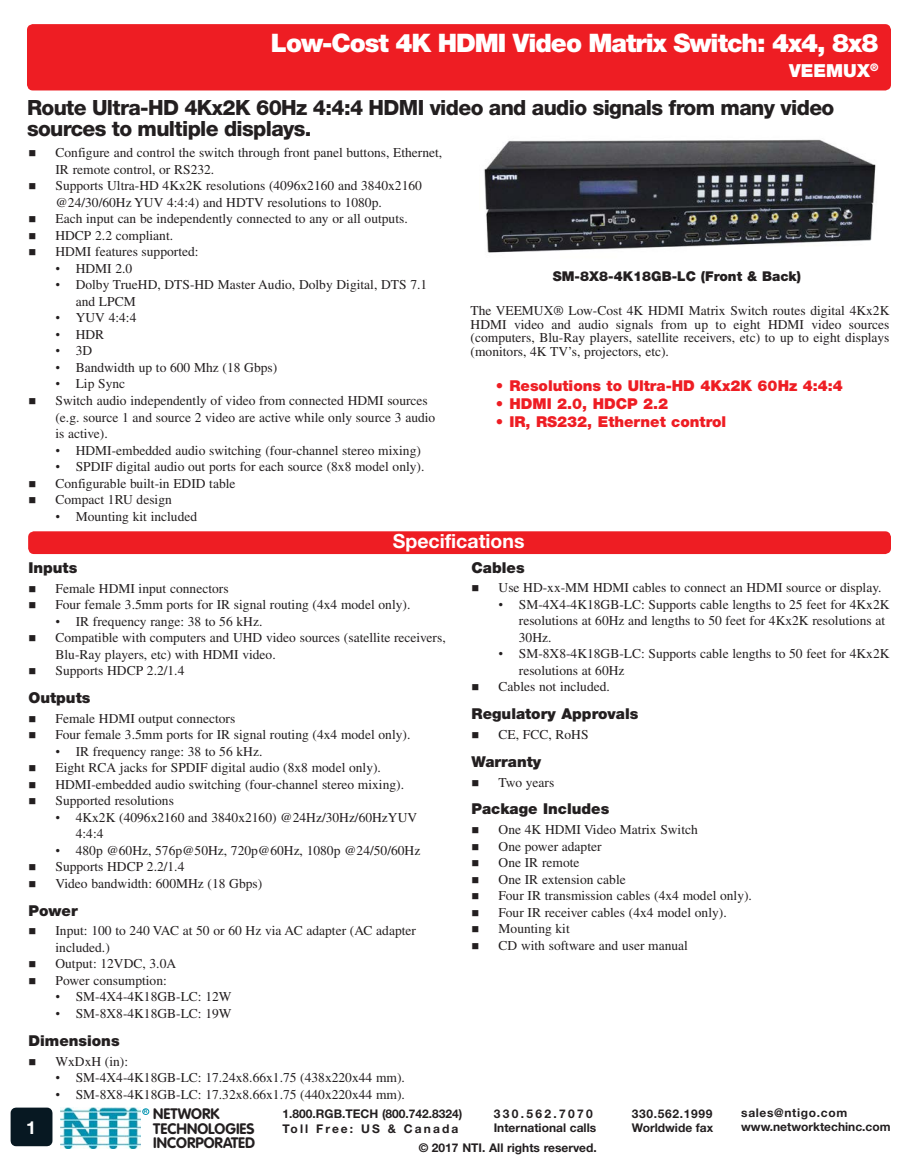
<style>
.page{position:relative;width:918px;height:1175px;background:#fff}
.page>*{position:absolute;margin:0;border:0;box-sizing:border-box;transform-origin:0 0}
.t1{font:900 25.5px "Helvetica Neue LT Std";letter-spacing:-.04em;color:#fff}
.Sub-head{font:800 21px/21px "Helvetica Neue LT Std";letter-spacing:-.03em;color:#231f20}
.Page_Bar_Header{font:700 19.5px "Helvetica Neue LT Std";color:#fff}
.Title-sub{font:900 18px "Helvetica Neue LT Std";color:#fff}
.t2{font:700 18px "Helvetica Neue LT Std";color:#fff}
.Call_out_bullets{font:900 15px "Helvetica Neue LT Std";color:#ee1d23}
.Body_Sub_Header{font:900 15px "Helvetica Neue LT Std";color:#231f20}
.t3{font:700 15px/14.7px "VAG Rounded Std";color:#231f20}
._1st_Level_Bullet{font:13.5px/16.5px "Times LT Std";color:#231f20}
._2nd_Level_Bullet{font:13.5px/16.5px "Times LT Std";color:#231f20}
.F___A_Paragraph{font:13.5px/13.5px "Times LT Std";color:#231f20;text-align:justify}
.t4{font:900 13.5px "Helvetica Neue LT Std";color:#231f20}
.t5{font:700 12px "Helvetica Neue LT Std";color:#231f20}
.t6{font:700 12px "Helvetica Neue LT Std";letter-spacing:.055em;color:#231f20}
.t7{font:700 12px "Helvetica Neue LT Std";letter-spacing:.175em;color:#231f20}
.t8{font:700 12px "Helvetica Neue LT Std";letter-spacing:.195em;color:#231f20}
.t9{font:700 4.95px "Helvetica Neue LT Std";color:#0093b0}
.s1{font-family:"Times New Roman"}
</style>
<div class="page">
<div style="left:142px;top:1108px;width:7px;height:6px;border:1px solid #0093b0;border-radius:50%"></div>
<img style="left:60px;top:1107px;width:81px;height:41px">
<div style="left:11px;top:1107px;width:41px;height:39px;background:#071822"></div>
<div style="left:27px;top:24px;width:864px;height:66px;background:#ee1d23;border-radius:6px"></div>
<div style="left:28px;top:531px;width:863px;height:23px;background:#ee1d23;border-radius:6px"></div>
<img style="left:484px;top:139px;width:392px;height:114px">
<p class="t1" style="left:271px;top:28px;width:609px">Low-Cost 4K HDMI Video Matrix Switch: 4x4, 8x8</p>
<p class="Title-sub" style="left:789px;top:60px;width:91px">VEEMUX<sup>®</sup></p>
<p class="Sub-head" style="left:27px;top:97px;width:809px">Route Ultra-HD 4Kx2K 60Hz 4:4:4 HDMI video and audio signals from many video sources to multiple displays.</p>
<p class="_1st_Level_Bullet" style="left:55px;top:144px;width:388px">Configure and control the switch through front panel buttons, Ethernet,<br>IR remote control, or RS232.</p>
<p class="_1st_Level_Bullet" style="left:55px;top:177px;width:368px">Supports Ultra-HD 4Kx2K resolutions (4096x2160 and 3840x2160 @24/30/60Hz YUV 4:4:4) and HDTV resolutions to 1080p.</p>
<p class="_1st_Level_Bullet" style="left:55px;top:210px;width:354px">Each input can be independently connected to any or all outputs.</p>
<p class="_1st_Level_Bullet" style="left:55px;top:227px;width:119px">HDCP 2.2 compliant.</p>
<p class="_1st_Level_Bullet" style="left:55px;top:243px;width:145px">HDMI features supported:</p>
<p class="_2nd_Level_Bullet" style="left:55px;top:260px;width:78px"><span class="s1">•</span> HDMI 2.0</p>
<p class="_2nd_Level_Bullet" style="left:76px;top:276px;width:353px;text-indent:-20px"><span class="s1">•</span> Dolby TrueHD, DTS-HD Master Audio, Dolby Digital, DTS 7.1 and LPCM</p>
<p class="_2nd_Level_Bullet" style="left:55px;top:309px;width:82px"><span class="s1">•</span> YUV 4:4:4</p>
<p class="_2nd_Level_Bullet" style="left:55px;top:326px;width:50px"><span class="s1">•</span> HDR</p>
<p class="_2nd_Level_Bullet" style="left:55px;top:342px;width:38px"><span class="s1">•</span> 3D</p>
<p class="_2nd_Level_Bullet" style="left:55px;top:359px;width:223px"><span class="s1">•</span> Bandwidth up to 600 Mhz (18 Gbps)</p>
<p class="_2nd_Level_Bullet" style="left:55px;top:375px;width:71px"><span class="s1">•</span> Lip Sync</p>
<p class="_1st_Level_Bullet" style="left:55px;top:392px;width:381px">Switch audio independently of video from connected HDMI sources (e.g. source 1 and source 2 video are active while only source 3 audio is active).</p>
<p class="_2nd_Level_Bullet" style="left:55px;top:441px;width:367px"><span class="s1">•</span> HDMI-embedded audio switching (four-channel stereo mixing)</p>
<p class="_2nd_Level_Bullet" style="left:55px;top:458px;width:370px"><span class="s1">•</span> SPDIF digital audio out ports for each source (8x8 model only).</p>
<p class="_1st_Level_Bullet" style="left:55px;top:474px;width:182px">Configurable built-in EDID table</p>
<p class="_1st_Level_Bullet" style="left:55px;top:491px;width:118px">Compact 1RU design</p>
<p class="_2nd_Level_Bullet" style="left:55px;top:507px;width:143px"><span class="s1">•</span> Mounting kit included</p>
<p class="t4" style="left:553px;top:268px;width:250px">SM-8X8-4K18GB-LC (Front &amp; Back)</p>
<p class="F___A_Paragraph" style="left:471px;top:304px;width:420px">The VEEMUX® Low-Cost 4K HDMI Matrix Switch routes digital 4Kx2K HDMI video and audio signals from up to eight HDMI video sources (computers, Blu-Ray players, satellite receivers, etc) to up to eight displays (monitors, 4K TV’s, projectors, etc).</p>
<p class="Call_out_bullets" style="left:496px;top:377px;width:349px">• Resolutions to Ultra-HD 4Kx2K 60Hz 4:4:4</p>
<p class="Call_out_bullets" style="left:496px;top:395px;width:174px">• HDMI 2.0, HDCP 2.2</p>
<p class="Call_out_bullets" style="left:496px;top:413px;width:232px">• IR, RS232, Ethernet control</p>
<p class="Page_Bar_Header" style="left:393px;top:529px;width:133px">Specifications</p>
<p class="Body_Sub_Header" style="left:28px;top:558px;width:50px">Inputs</p>
<p class="_1st_Level_Bullet" style="left:56px;top:579px;width:175px">Female HDMI input connectors</p>
<p class="_1st_Level_Bullet" style="left:56px;top:596px;width:356px">Four female 3.5mm ports for IR signal routing (4x4 model only).</p>
<p class="_2nd_Level_Bullet" style="left:56px;top:612px;width:208px"><span class="s1">•</span> IR frequency range: 38 to 56 kHz.</p>
<p class="_1st_Level_Bullet" style="left:56px;top:629px;width:392px">Compatible with computers and UHD video sources (satellite receivers,<br>Blu-Ray players, etc) with HDMI video.</p>
<p class="_1st_Level_Bullet" style="left:56px;top:662px;width:130px">Supports HDCP 2.2/1.4</p>
<p class="Body_Sub_Header" style="left:28px;top:688px;width:63px">Outputs</p>
<p class="_1st_Level_Bullet" style="left:56px;top:710px;width:181px">Female HDMI output connectors</p>
<p class="_1st_Level_Bullet" style="left:56px;top:726px;width:356px">Four female 3.5mm ports for IR signal routing (4x4 model only).</p>
<p class="_2nd_Level_Bullet" style="left:56px;top:743px;width:208px"><span class="s1">•</span> IR frequency range: 38 to 56 kHz.</p>
<p class="_1st_Level_Bullet" style="left:56px;top:759px;width:327px">Eight RCA jacks for SPDIF digital audio (8x8 model only).</p>
<p class="_1st_Level_Bullet" style="left:56px;top:776px;width:350px">HDMI-embedded audio switching (four-channel stereo mixing).</p>
<p class="_1st_Level_Bullet" style="left:56px;top:792px;width:120px">Supported resolutions</p>
<p class="_2nd_Level_Bullet" style="left:76px;top:809px;width:343px;text-indent:-20px"><span class="s1">•</span> 4Kx2K (4096x2160 and 3840x2160) @24Hz/30Hz/60HzYUV<br>4:4:4</p>
<p class="_2nd_Level_Bullet" style="left:56px;top:842px;width:366px"><span class="s1">•</span> 480p @60Hz, 576p@50Hz, 720p@60Hz, 1080p @24/50/60Hz</p>
<p class="_1st_Level_Bullet" style="left:56px;top:858px;width:130px">Supports HDCP 2.2/1.4</p>
<p class="_1st_Level_Bullet" style="left:56px;top:875px;width:208px">Video bandwidth: 600MHz (18 Gbps)</p>
<p class="Body_Sub_Header" style="left:28px;top:901px;width:51px">Power</p>
<p class="_1st_Level_Bullet" style="left:56px;top:922px;width:362px">Input: 100 to 240 VAC at 50 or 60 Hz via AC adapter (AC adapter included.)</p>
<p class="_1st_Level_Bullet" style="left:56px;top:955px;width:122px">Output: 12VDC, 3.0A</p>
<p class="_1st_Level_Bullet" style="left:56px;top:972px;width:113px">Power consumption:</p>
<p class="_2nd_Level_Bullet" style="left:56px;top:988px;width:178px"><span class="s1">•</span> SM-4X4-4K18GB-LC: 12W</p>
<p class="_2nd_Level_Bullet" style="left:56px;top:1005px;width:178px"><span class="s1">•</span> SM-8X8-4K18GB-LC: 19W</p>
<p class="Body_Sub_Header" style="left:28px;top:1031px;width:93px">Dimensions</p>
<p class="_1st_Level_Bullet" style="left:56px;top:1052px;width:74px">WxDxH (in):</p>
<p class="_2nd_Level_Bullet" style="left:56px;top:1069px;width:351px"><span class="s1">•</span> SM-4X4-4K18GB-LC: 17.24x8.66x1.75 (438x220x44 mm).</p>
<p class="_2nd_Level_Bullet" style="left:56px;top:1085px;width:351px"><span class="s1">•</span> SM-8X8-4K18GB-LC: 17.32x8.66x1.75 (440x220x44 mm).</p>
<p class="Body_Sub_Header" style="left:472px;top:558px;width:55px">Cables</p>
<p class="_1st_Level_Bullet" style="left:499px;top:579px;width:385px">Use HD-xx-MM HDMI cables to connect an HDMI source or display.</p>
<p class="_2nd_Level_Bullet" style="left:519px;top:596px;width:372px;text-indent:-20px"><span class="s1">•</span> SM-4X4-4K18GB-LC: Supports cable lengths to 25 feet for 4Kx2K resolutions at 60Hz and lengths to 50 feet for 4Kx2K resolutions at<br>30Hz.</p>
<p class="_2nd_Level_Bullet" style="left:519px;top:645px;width:372px;text-indent:-20px"><span class="s1">•</span> SM-8X8-4K18GB-LC: Supports cable lengths to 50 feet for 4Kx2K resolutions at 60Hz</p>
<p class="_1st_Level_Bullet" style="left:499px;top:678px;width:113px">Cables not included.</p>
<p class="Body_Sub_Header" style="left:472px;top:705px;width:168px">Regulatory Approvals</p>
<p class="_1st_Level_Bullet" style="left:499px;top:726px;width:91px">CE, FCC, RoHS</p>
<p class="Body_Sub_Header" style="left:472px;top:752px;width:71px">Warranty</p>
<p class="_1st_Level_Bullet" style="left:499px;top:774px;width:57px">Two years</p>
<p class="Body_Sub_Header" style="left:472px;top:800px;width:139px">Package Includes</p>
<p class="_1st_Level_Bullet" style="left:499px;top:821px;width:201px">One 4K HDMI Video Matrix Switch</p>
<p class="_1st_Level_Bullet" style="left:499px;top:838px;width:105px">One power adapter</p>
<p class="_1st_Level_Bullet" style="left:499px;top:854px;width:82px">One IR remote</p>
<p class="_1st_Level_Bullet" style="left:499px;top:871px;width:129px">One IR extension cable</p>
<p class="_1st_Level_Bullet" style="left:499px;top:887px;width:255px">Four IR transmission cables (4x4 model only).</p>
<p class="_1st_Level_Bullet" style="left:499px;top:904px;width:230px">Four IR receiver cables (4x4 model only).</p>
<p class="_1st_Level_Bullet" style="left:499px;top:920px;width:73px">Mounting kit</p>
<p class="_1st_Level_Bullet" style="left:499px;top:937px;width:191px">CD with software and user manual</p>
<p class="t9" style="left:144px;top:1108px;width:5px">R</p>
<p class="t3" style="left:153px;top:1107px;width:103px">NETWORK<br>TECHNOLOGIES<br>INCORPORATED</p>
<p class="t6" style="left:741px;top:1105px;width:108px">sales@ntigo.com</p>
<p class="t8" style="left:494px;top:1106px;width:101px">330.562.7070</p>
<p class="t5" style="left:494px;top:1120px;width:104px">International calls</p>
<p class="t6" style="left:632px;top:1106px;width:82px">330.562.1999</p>
<p class="t5" style="left:632px;top:1120px;width:83px">Worldwide fax</p>
<p class="t5" style="left:283px;top:1106px;width:181px">1.800.RGB.TECH (800.742.8324)</p>
<p class="t7" style="left:283px;top:1120px;width:177px">Toll Free: US &amp; Canada</p>
<p class="t2" style="left:26px;top:1116px;width:12px">1</p>
<p class="t5" style="left:741px;top:1119px;width:151px">www.networktechinc.com</p>
<p class="t5" style="left:419px;top:1140px;width:180px">© 2017 NTI. All rights reserved.</p>
</div>
